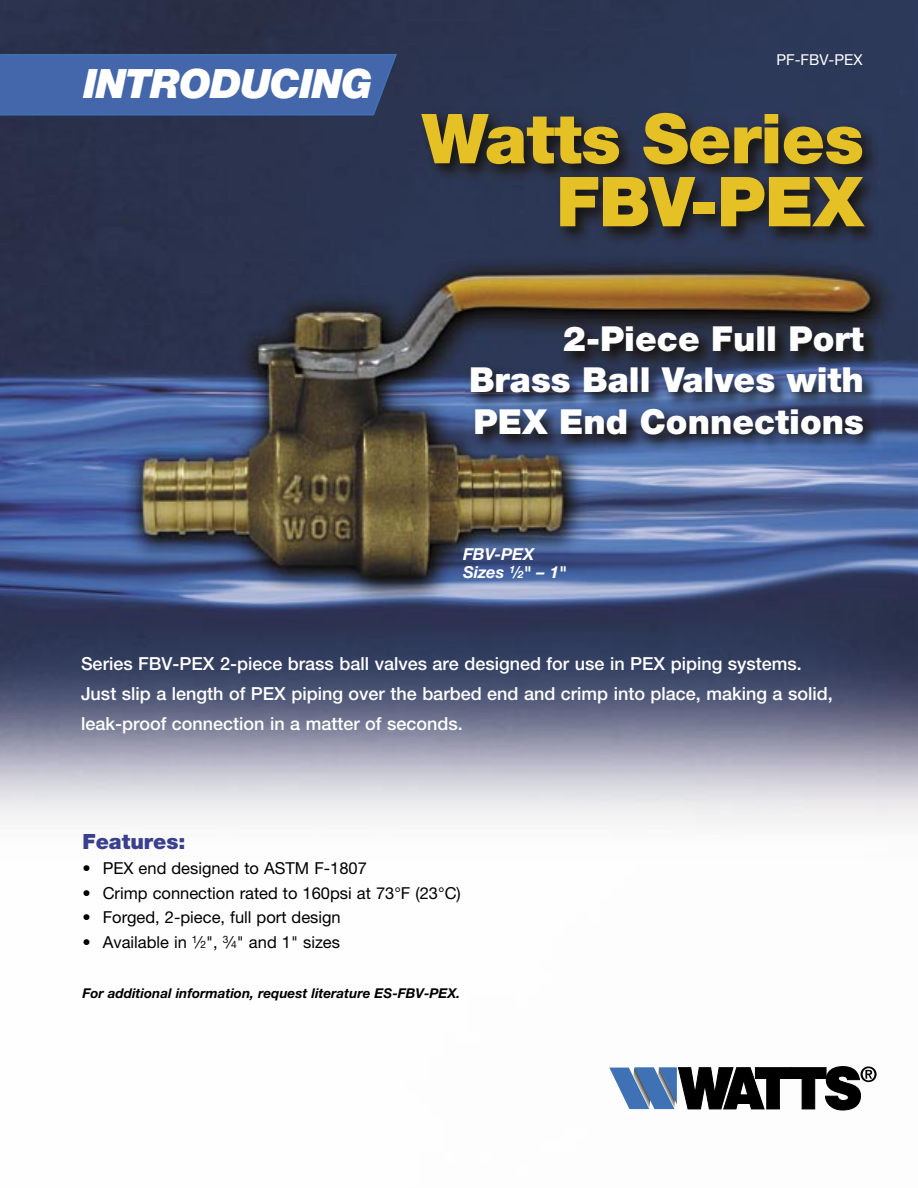
<style>
.page{position:relative;width:918px;height:1188px;background:#fff}
.page>*{position:absolute;margin:0;border:0;box-sizing:border-box;transform-origin:0 0}
.t1{font:900 69px/63px "Helvetica Neue LT Std";letter-spacing:-.01em;color:#e6c126;text-align:right}
.t2{font:italic 900 40.5px "Helvetica Neue LT Std";letter-spacing:-.03em;color:#fff}
.t3{font:900 34.5px/41.4px "Helvetica Neue LT Std";color:#fff;text-align:justify}
.t4{font:900 21px "Helvetica Neue LT Std";color:#3a3f8e}
.t5{font:500 18px/30px "Helvetica Neue LT Std";color:#fff}
.t6{font:16.5px "Helvetica Neue LT Std";color:#000}
.t7{font:italic 700 16.5px/18px "Helvetica Neue LT Std";color:#fff}
.t8{font:15px "Helvetica Neue LT Std";color:#fff}
.t9{font:italic 700 13.5px "Helvetica Neue LT Std";color:#000}
.s1{font-size:10.2px}
</style>
<div class="page">
<img style="left:0;top:0;width:918px;height:1111px">
<svg style="left:609px;top:1066px;width:268px;height:44px"></svg>
<svg style="left:0;top:54px;width:397px;height:62px;background:#4165a7"></svg>
<img style="left:416px;top:107px;width:465px;height:139px">
<img style="left:465px;top:320px;width:416px;height:133px">
<h2 class="t2" style="left:83px;top:59px;width:291px">INTRODUCING</h2>
<p class="t8" style="left:776px;top:50px;width:88px">PF-FBV-PEX</p>
<h1 class="t1" style="left:422px;top:107px;width:444px">Watts Series<br>FBV-PEX</h1>
<h3 class="t3" style="left:469px;top:318px;width:396px;text-indent:94px">2-Piece Full Port Brass Ball Valves with PEX End Connections</h3>
<p class="t7" style="left:463px;top:545px;width:105px">FBV-PEX<br>Sizes <sup>1</sup>⁄<span class="s1">2</span>" – 1"</p>
<p class="t5" style="left:81px;top:649px;width:753px">Series FBV-PEX 2-piece brass ball valves are designed for use in PEX piping systems.<br>Just slip a length of PEX piping over the barbed end and crimp into place, making a solid, leak-proof connection in a matter of seconds.</p>
<p class="t4" style="left:82px;top:829px;width:105px">Features:</p>
<p class="t6" style="left:82px;top:858px;width:286px">• PEX end designed to ASTM F-1807</p>
<p class="t6" style="left:82px;top:883px;width:380px">• Crimp connection rated to 160psi at 73°F (23°C)</p>
<p class="t6" style="left:82px;top:908px;width:260px">• Forged, 2-piece, full port design</p>
<p class="t6" style="left:82px;top:933px;width:259px">• Available in <sup>1</sup>⁄<span class="s1">2</span>", <sup>3</sup>⁄<span class="s1">4</span>" and 1" sizes</p>
<p class="t9" style="left:82px;top:985px;width:379px">For additional information, request literature ES-FBV-PEX.</p>
</div>
